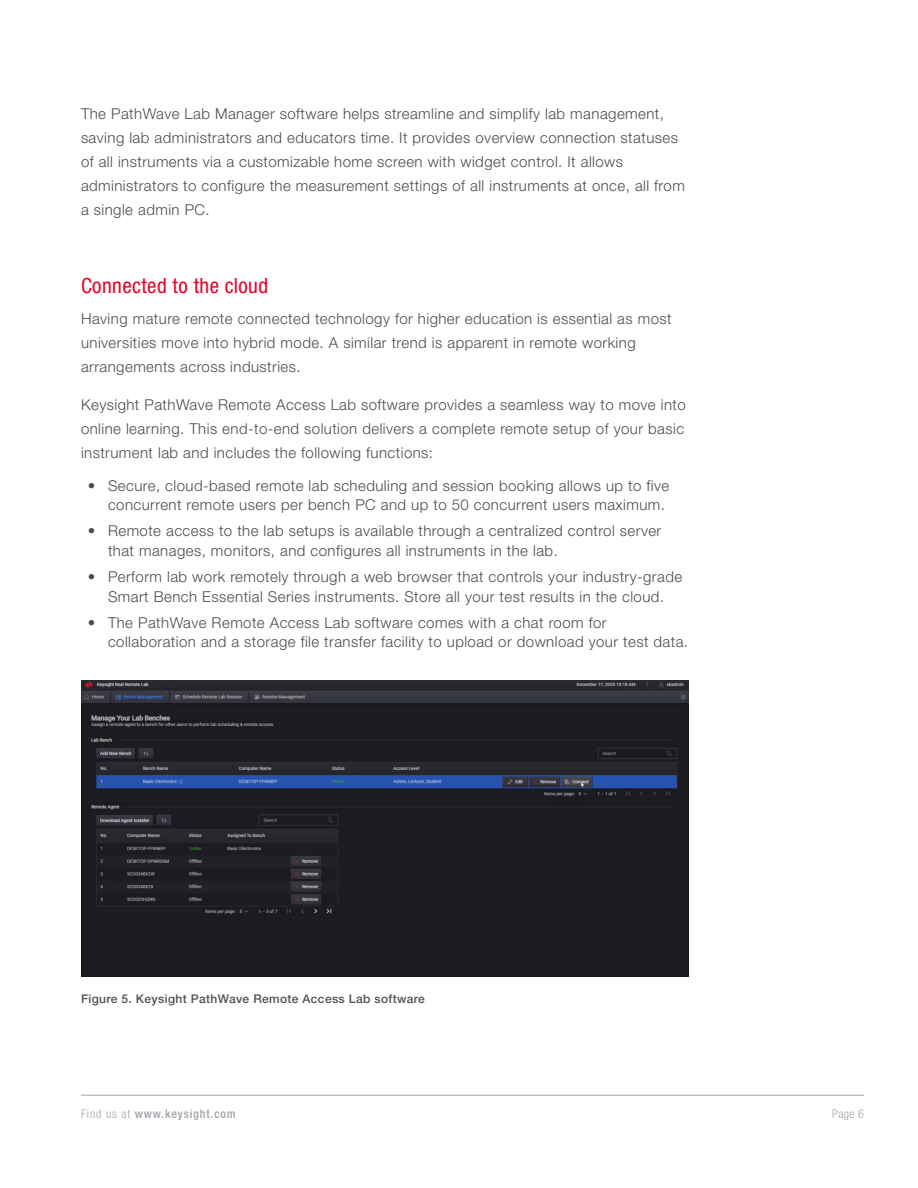
<style>
.page{position:relative;width:918px;height:1188px;background:#fff}
.page>*{position:absolute;margin:0;border:0;box-sizing:border-box;transform-origin:0 0}
.KT_-_Header_2{font:condensed 21px "Helvetica Neue LT Std";letter-spacing:.02em;color:#e90029}
.KT_-_Body_Text{font:300 15px/24px "Helvetica Neue LT Std";letter-spacing:.03em;color:#4b4c4d}
.KT_-_Figure_Captions{font:500 12px "Helvetica Neue LT Std";letter-spacing:.03em;color:#524f56}
.t1{font:500 condensed 12px "Helvetica Neue LT Std";letter-spacing:.07em;color:#a4a1a9}
.t2{font:300 condensed 12px "Helvetica Neue LT Std";color:#a4a1a9}
.s1{font-weight:300}
</style>
<div class="page">
<hr style="left:81px;top:1095px;width:783px;height:1px;background:#a4a1a9">
<img style="left:81px;top:681px;width:607px;height:295px">
<p class="KT_-_Body_Text" style="left:81px;top:101px;width:605px">The PathWave Lab Manager software helps streamline and simplify lab management, saving lab administrators and educators time. It provides overview connection statuses of all instruments via a customizable home screen with widget control. It allows administrators to configure the measurement settings of all instruments at once, all from a single admin PC.</p>
<p class="KT_-_Header_2" style="left:81px;top:274px;width:189px">Connected to the cloud</p>
<p class="KT_-_Body_Text" style="left:81px;top:307px;width:592px">Having mature remote connected technology for higher education is essential as most universities move into hybrid mode. A similar trend is apparent in remote working arrangements across industries.</p>
<p class="KT_-_Body_Text" style="left:81px;top:392px;width:606px;text-align:justify">Keysight PathWave Remote Access Lab software provides a seamless way to move into online learning. This end-to-end solution delivers a complete remote setup of your basic instrument lab and includes the following functions:</p>
<p class="KT_-_Body_Text" style="left:88px;top:475px;width:583px;line-height:19.5px;text-align:right">• Secure, cloud-based remote lab scheduling and session booking allows up to five concurrent remote users per bench PC and up to 50 concurrent users maximum.</p>
<p class="KT_-_Body_Text" style="left:108px;top:521px;width:555px;line-height:19.5px;text-indent:-20px">• Remote access to the lab setups is available through a centralized control server that manages, monitors, and configures all instruments in the lab.</p>
<p class="KT_-_Body_Text" style="left:88px;top:567px;width:596px;line-height:19.5px;text-align:center">• Perform lab work remotely through a web browser that controls your industry-grade<br>Smart Bench Essential Series instruments. Store all your test results in the cloud.</p>
<p class="KT_-_Body_Text" style="left:108px;top:613px;width:582px;line-height:19.5px;text-indent:-20px">• The PathWave Remote Access Lab software comes with a chat room for collaboration and a storage file transfer facility to upload or download your test data.</p>
<p class="KT_-_Figure_Captions" style="left:81px;top:992px;width:345px">Figure 5. Keysight PathWave Remote Access Lab software</p>
<p class="t1" style="left:81px;top:1106px;width:156px"><span class="s1">Find us at</span> www.keysight.com</p>
<p class="t2" style="left:832px;top:1107px;width:33px">Page 6</p>
</div>
